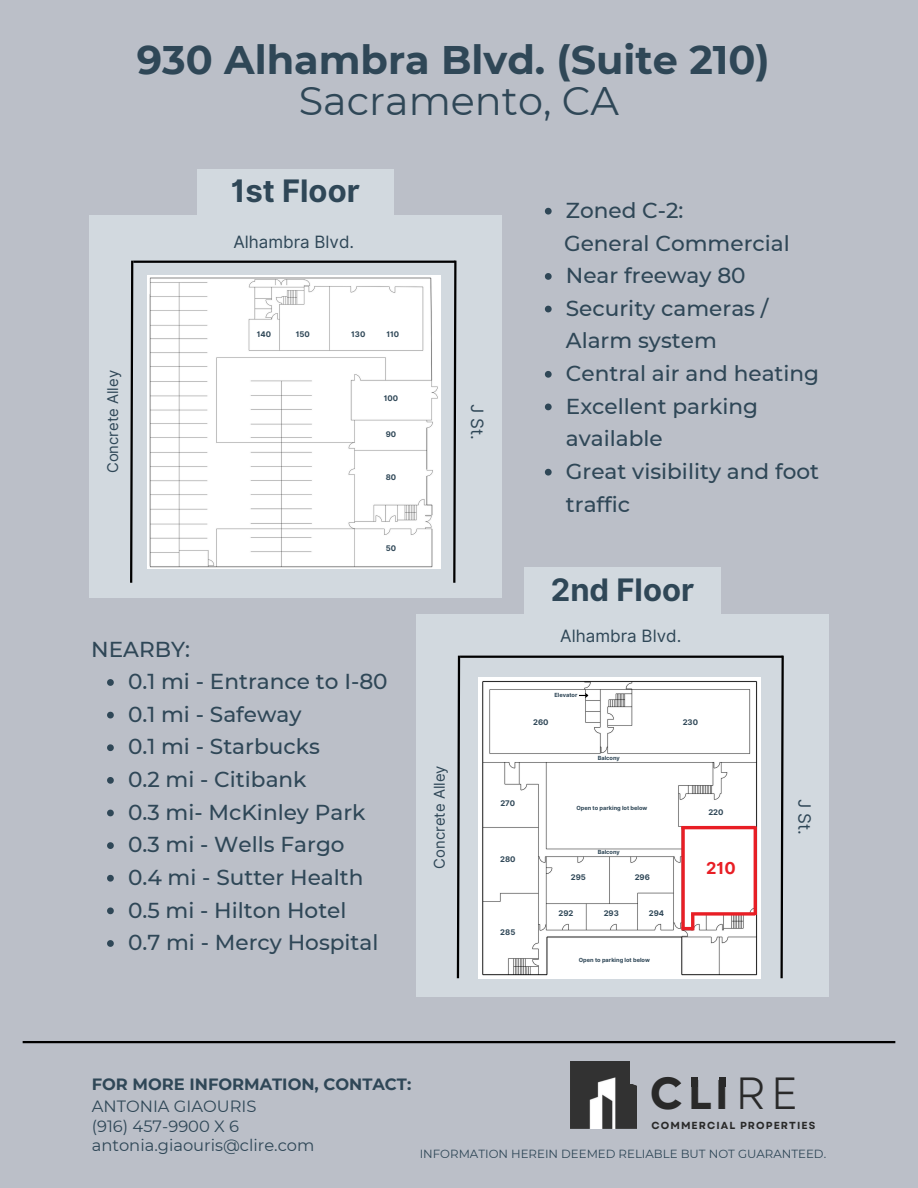
<style>
.page{position:relative;width:918px;height:1188px;background:#bbbfc8}
.page>*{position:absolute;margin:0;border:0;box-sizing:border-box;transform-origin:0 0}
.t1{font:700 41.55px "Garet";color:#292929}
.t2{font:700 39.9px/41.7px "Montserrat";color:#2f4757;text-align:center}
.t3{font:700 31.05px "Inter";color:#2f4757}
.t4{font:500 21.6px/32.7px "Montserrat";color:#2f4757}
.t5{font:16.95px "Inter";color:#2f4757}
.t6{font:700 16.5px "Inter";color:#e81e25}
.t7{font:16.35px "Montserrat";color:#2f4757}
.t8{font:700 16.35px "Montserrat";color:#2f4757}
.t9{font:14.85px "Inter";color:#2f4757}
.t10{font:11.7px "Montserrat";color:#2f4757}
.t11{font:700 10.2px "Garet";letter-spacing:.105em;color:#292929}
.t12{font:700 7.8px "Inter";color:#2f4757}
.t13{font:700 5.7px "Inter";color:#2f4757}
.s1{font-weight:400}
.s2{font-size:45px}
.s3{font-weight:400;font-size:45px}
</style>
<div class="page">
<div style="left:89px;top:215px;width:413px;height:383px;background:#d2d9df"></div>
<img style="left:148px;top:275px;width:292px;height:294px">
<svg style="left:452px;top:260px;width:5px;height:323px"></svg>
<hr style="left:133px;top:261px;width:322px;height:2px;background:#000">
<svg style="left:130px;top:260px;width:4px;height:323px"></svg>
<div style="left:197px;top:169px;width:197px;height:46px;background:#d2d9df"></div>
<hr style="left:23px;top:1041px;width:872px;height:2px;background:#000">
<div style="left:416px;top:614px;width:413px;height:383px;background:#d2d9df"></div>
<div style="left:524px;top:568px;width:197px;height:46px;background:#d2d9df"></div>
<svg style="left:779px;top:655px;width:5px;height:324px"></svg>
<hr style="left:460px;top:656px;width:323px;height:2px;background:#000">
<svg style="left:456px;top:655px;width:5px;height:324px"></svg>
<img style="left:478px;top:677px;width:282px;height:302px">
<svg style="left:579px;top:692px;width:11px;height:7px"></svg>
<hr style="left:754px;top:826px;width:3px;height:89px;background:#e81e25">
<svg style="left:545px;top:208px;width:7px;height:7px"></svg>
<svg style="left:545px;top:273px;width:7px;height:7px"></svg>
<svg style="left:545px;top:306px;width:7px;height:6px"></svg>
<svg style="left:545px;top:371px;width:7px;height:7px"></svg>
<svg style="left:545px;top:404px;width:7px;height:6px"></svg>
<svg style="left:545px;top:469px;width:7px;height:7px"></svg>
<svg style="left:107px;top:679px;width:7px;height:7px"></svg>
<svg style="left:107px;top:712px;width:7px;height:6px"></svg>
<svg style="left:107px;top:744px;width:7px;height:7px"></svg>
<svg style="left:107px;top:777px;width:7px;height:7px"></svg>
<svg style="left:107px;top:810px;width:7px;height:6px"></svg>
<svg style="left:107px;top:842px;width:7px;height:7px"></svg>
<svg style="left:107px;top:875px;width:7px;height:7px"></svg>
<svg style="left:107px;top:907px;width:7px;height:7px"></svg>
<svg style="left:107px;top:940px;width:7px;height:7px"></svg>
<svg style="left:681px;top:829px;width:4px;height:98px"></svg>
<svg style="left:691px;top:912px;width:64px;height:4px"></svg>
<hr style="left:681px;top:826px;width:74px;height:3px;background:#e81e25">
<hr style="left:691px;top:914px;width:3px;height:16px;background:#e81e25">
<svg style="left:681px;top:927px;width:10px;height:3px"></svg>
<img style="left:570px;top:1062px;width:67px;height:66px">
<svg style="left:631px;top:1083px;width:6px;height:3px"></svg>
<div style="left:630px;top:1061px;width:9px;height:22px;background:#bbbfc8"></div>
<div style="left:692px;top:1077px;width:6px;height:10px;background:#292929"></div>
<div style="left:719px;top:1077px;width:6px;height:10px;background:#292929"></div>
<p class="t2" style="left:137px;top:38px;width:634px">930 Alhambra Blvd. (Suite 210)<br><span class="s1">Sacramento, CA</span></p>
<p class="t9" style="left:104px;top:473px;width:105px;rotate:-90deg">Concrete Alley</p>
<p class="t3" style="left:231px;top:172px;width:131px">1st Floor</p>
<h3 class="t5" style="left:233px;top:231px;width:122px">Alhambra Blvd.</h3>
<p class="t12" style="left:257px;top:329px;width:16px">140</p>
<p class="t12" style="left:296px;top:329px;width:16px">150</p>
<p class="t12" style="left:351px;top:329px;width:16px">130</p>
<p class="t12" style="left:387px;top:329px;width:14px">110</p>
<p class="t12" style="left:384px;top:394px;width:16px">100</p>
<p class="t12" style="left:386px;top:430px;width:12px">90</p>
<p class="t12" style="left:386px;top:472px;width:12px">80</p>
<p class="t12" style="left:386px;top:544px;width:12px">50</p>
<h4 class="t5" style="left:487px;top:404px;width:37px;rotate:90deg">J St.</h4>
<p class="t4" style="left:566px;top:194px;width:119px">Zoned C-2:</p>
<p class="t4" style="left:564px;top:226px;width:227px">General Commercial</p>
<p class="t4" style="left:566px;top:259px;width:181px">Near freeway 80</p>
<p class="t4" style="left:566px;top:292px;width:204px">Security cameras /<br>Alarm system</p>
<p class="t4" style="left:566px;top:357px;width:255px">Central air and heating</p>
<p class="t4" style="left:566px;top:390px;width:194px">Excellent parking available</p>
<p class="t4" style="left:566px;top:455px;width:255px">Great visibility and foot traffic</p>
<p class="t4" style="left:91px;top:633px;width:100px">NEARBY:</p>
<p class="t4" style="left:128px;top:665px;width:261px">0.1 mi - Entrance to I-80</p>
<p class="t4" style="left:128px;top:698px;width:175px">0.1 mi - Safeway</p>
<p class="t4" style="left:128px;top:730px;width:193px">0.1 mi - Starbucks</p>
<p class="t4" style="left:128px;top:763px;width:180px">0.2 mi - Citibank</p>
<p class="t4" style="left:128px;top:796px;width:239px">0.3 mi- McKinley Park</p>
<p class="t4" style="left:128px;top:828px;width:218px">0.3 mi - Wells Fargo</p>
<p class="t4" style="left:128px;top:861px;width:237px">0.4 mi - Sutter Health</p>
<p class="t4" style="left:128px;top:894px;width:220px">0.5 mi - Hilton Hotel</p>
<p class="t4" style="left:128px;top:926px;width:252px">0.7 mi - Mercy Hospital</p>
<p class="t9" style="left:431px;top:869px;width:105px;rotate:-90deg">Concrete Alley</p>
<p class="t3" style="left:551px;top:571px;width:145px">2nd Floor</p>
<h6 class="t5" style="left:560px;top:626px;width:123px">Alhambra Blvd.</h6>
<h5 class="t12" style="left:500px;top:798px;width:16px">270</h5>
<p class="t12" style="left:500px;top:855px;width:17px">280</p>
<p class="t12" style="left:500px;top:927px;width:17px">285</p>
<p class="t13" style="left:554px;top:692px;width:25px">Elevator</p>
<h4 class="t12" style="left:533px;top:717px;width:17px">260</h4>
<p class="t13" style="left:598px;top:754px;width:24px">Balcony</p>
<p class="t13" style="left:576px;top:805px;width:73px">Open to parking lot below</p>
<p class="t13" style="left:598px;top:849px;width:24px">Balcony</p>
<p class="t12" style="left:571px;top:872px;width:17px">295</p>
<p class="t12" style="left:635px;top:872px;width:17px">296</p>
<p class="t12" style="left:559px;top:909px;width:16px">292</p>
<p class="t12" style="left:604px;top:909px;width:17px">293</p>
<p class="t12" style="left:649px;top:909px;width:17px">294</p>
<p class="t13" style="left:579px;top:956px;width:73px">Open to parking lot below</p>
<p class="t12" style="left:683px;top:717px;width:17px">230</p>
<p class="t12" style="left:708px;top:807px;width:17px">220</p>
<p class="t6" style="left:706px;top:858px;width:31px">210</p>
<p class="t5" style="left:815px;top:799px;width:37px;rotate:90deg">J St.</p>
<p class="t1" style="left:650px;top:1064px;width:150px"><span class="s2">C</span>LI<span class="s3">RE</span></p>
<p class="t8" style="left:92px;top:1074px;width:321px">FOR MORE INFORMATION, CONTACT:</p>
<p class="t7" style="left:92px;top:1097px;width:166px">ANTONIA GIAOURIS</p>
<p class="t7" style="left:92px;top:1116px;width:149px">(916) 457-9900 X 6</p>
<p class="t7" style="left:92px;top:1135px;width:224px">antonia.giaouris@clire.com</p>
<p class="t10" style="left:420px;top:1147px;width:408px">INFORMATION HEREIN DEEMED RELIABLE BUT NOT GUARANTEED.</p>
<p class="t11" style="left:651px;top:1118px;width:165px">COMMERCIAL PROPERTIES</p>
</div>
